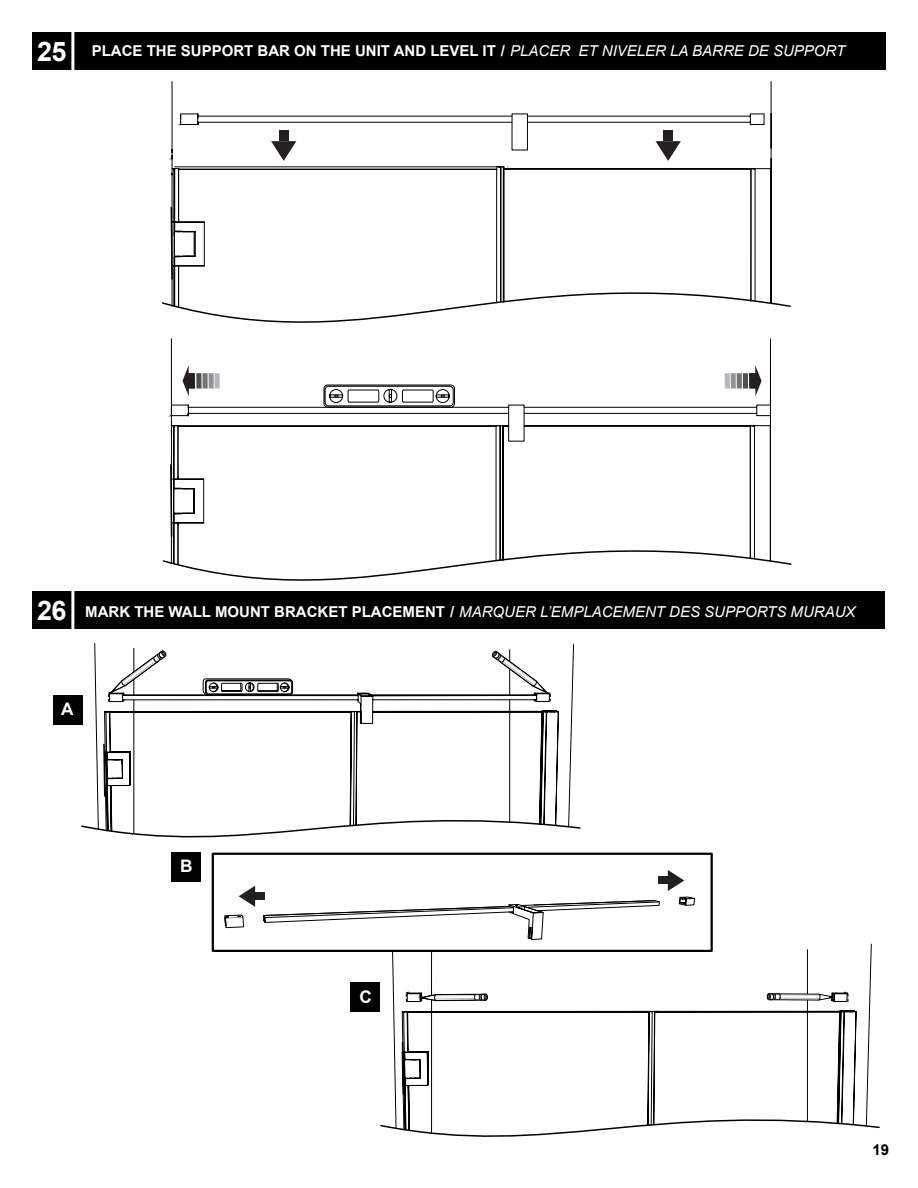
<style>
.page{position:relative;width:918px;height:1188px;background:#fff}
.page>*{position:absolute;margin:0;border:0;box-sizing:border-box;transform-origin:0 0}
.t1{font:700 27px "Arial";color:#fff}
.t2{font:700 17.25px "Arial";color:#fff}
.t3{font:italic 15px "Arial";color:#fff}
.t4{font:700 15px "Arial";color:#fff}
.t5{font:700 15px "Arial";color:#000}
.s1{font-size:27px}
.s2{font-weight:900}
.s3{font-weight:400;font-style:italic}
.s4{font-weight:700;font-style:normal}
.s5{font-weight:900;font-style:normal}
</style>
<div class="page">
<div style="left:32px;top:32px;width:854px;height:38px;background:#000"></div>
<hr style="left:71px;top:28px;width:3px;height:45px;background:#fff">
<div style="left:32px;top:591px;width:853px;height:38px;background:#000"></div>
<hr style="left:71px;top:588px;width:3px;height:45px;background:#fff">
<svg style="left:94px;top:643px;width:480px;height:219px"></svg>
<svg style="left:104px;top:672px;width:446px;height:71px"></svg>
<hr style="left:133px;top:700px;width:1px;height:134px;background:#000">
<hr style="left:133px;top:648px;width:1px;height:47px;background:#000">
<hr style="left:509px;top:700px;width:1px;height:122px;background:#000">
<hr style="left:509px;top:649px;width:1px;height:46px;background:#000">
<svg style="left:492px;top:651px;width:60px;height:50px"></svg>
<svg style="left:107px;top:651px;width:250px;height:61px"></svg>
<svg style="left:392px;top:943px;width:480px;height:98px"></svg>
<svg style="left:402px;top:972px;width:446px;height:69px"></svg>
<hr style="left:431px;top:1000px;width:1px;height:134px;background:#000">
<hr style="left:431px;top:948px;width:1px;height:52px;background:#000">
<hr style="left:807px;top:1000px;width:1px;height:122px;background:#000">
<hr style="left:807px;top:949px;width:1px;height:51px;background:#000">
<svg style="left:767px;top:993px;width:68px;height:8px"></svg>
<svg style="left:417px;top:993px;width:238px;height:19px"></svg>
<svg style="left:404px;top:991px;width:6px;height:11px"></svg>
<svg style="left:843px;top:991px;width:6px;height:11px"></svg>
<div style="left:213px;top:854px;width:499px;height:97px;background:#fff"></div>
<div style="left:212px;top:853px;width:501px;height:99px;border:2px solid #000"></div>
<svg style="left:668px;top:870px;width:27px;height:36px"></svg>
<div style="left:659px;top:877px;width:9px;height:7px;background:#241f21"></div>
<svg style="left:224px;top:886px;width:436px;height:54px"></svg>
<div style="left:255px;top:892px;width:9px;height:8px;background:#241f21"></div>
<div style="left:53px;top:695px;width:30px;height:30px;background:#000101"></div>
<div style="left:171px;top:852px;width:30px;height:29px;background:#000101"></div>
<div style="left:350px;top:982px;width:30px;height:30px;background:#000101"></div>
<svg style="left:380px;top:1041px;width:500px;height:96px"></svg>
<svg style="left:81px;top:743px;width:501px;height:116px"></svg>
<hr style="left:171px;top:339px;width:1px;height:68px;background:#000">
<hr style="left:770px;top:339px;width:1px;height:222px;background:#000">
<hr style="left:172px;top:82px;width:1px;height:68px;background:#000">
<hr style="left:771px;top:82px;width:1px;height:221px;background:#000">
<svg style="left:162px;top:302px;width:629px;height:61px"></svg>
<svg style="left:162px;top:560px;width:630px;height:21px"></svg>
<svg style="left:169px;top:365px;width:602px;height:197px"></svg>
<svg style="left:170px;top:113px;width:602px;height:194px"></svg>
<p class="t4" style="left:37px;top:41px;width:483px"><span class="s1">25</span> PLACE THE SUPPORT BAR ON THE UNIT AND LEVEL IT <span class="s2">/</span> <span class="s3">PLA</span></p>
<p class="t3" style="left:539px;top:42px;width:22px">CER</p>
<p class="t3" style="left:579px;top:42px;width:34px">ET NIVELER</p>
<p class="t3" style="left:670px;top:42px;width:177px">LA BARRE DE SUPPORT</p>
<h1 class="t1" style="left:37px;top:592px;width:31px">26</h1>
<p class="t3" style="left:85px;top:602px;width:772px"><span class="s4">MARK THE WALL MOUNT BRACKET PLACEMENT</span> <span class="s5">/</span> MARQUER L’EMPLACEMENT DES SUPPORTS MURAUX</p>
<p class="t2" style="left:180px;top:855px;width:14px">B</p>
<p class="t2" style="left:360px;top:985px;width:14px">C</p>
<p class="t5" style="left:872px;top:1140px;width:18px">19</p>
</div>
